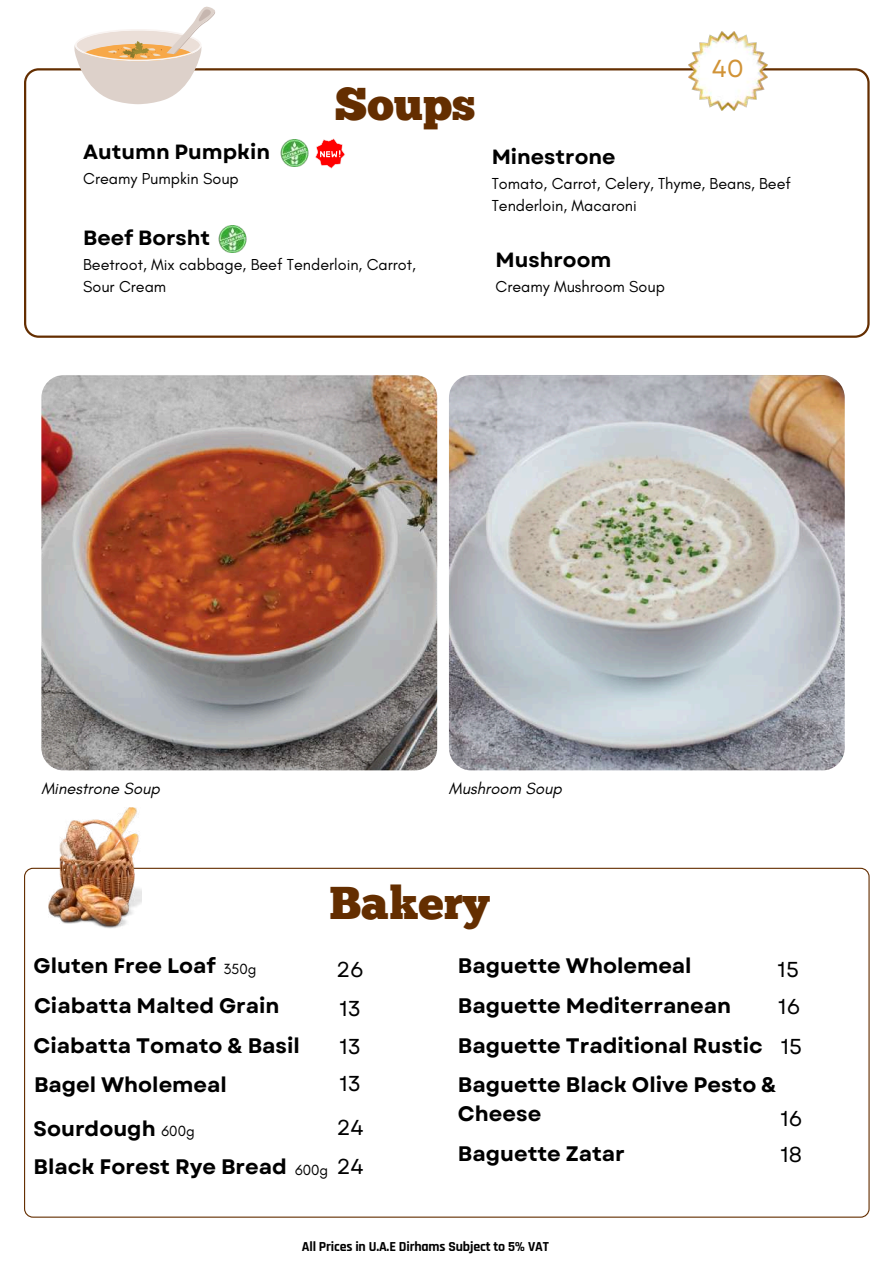
<style>
.page{position:relative;width:894px;height:1264px;background:#fff}
.page>*{position:absolute;margin:0;border:0;box-sizing:border-box;transform-origin:0 0}
.t1{font:45.9px "Chunk Five";color:#642e00}
.t2{font:24.45px "Garet";color:#d19337}
.t3{font:21.6px "Garet";color:#000}
.t4{font:700 21px/39.2px "Garet";color:#000}
.t5{font:700 20.55px "Garet";color:#000}
.t6{font:italic 16.5px "Glacial Indifference";color:#000}
.t7{font:16.2px/22px "Glacial Indifference";color:#000}
.t8{font:15px "Glacial Indifference";color:#000}
.t9{font:700 13.95px "Rajdhani";letter-spacing:-.01em;color:#000}
.s1{font-family:"Glacial Indifference";font-weight:400;font-size:15px}
.s2{font-weight:400;font-size:21.6px}
</style>
<div class="page">
<svg style="left:24px;top:68px;width:845px;height:270px"></svg>
<svg style="left:74px;top:6px;width:141px;height:98px"></svg>
<img style="left:688px;top:32px;width:79px;height:79px">
<img style="left:41px;top:375px;width:396px;height:395px;border-radius:23px">
<img style="left:449px;top:375px;width:395px;height:395px;border-radius:23px">
<svg style="left:24px;top:867px;width:845px;height:350px"></svg>
<img style="left:49px;top:807px;width:93px;height:121px">
<img style="left:211px;top:225px;width:42px;height:27px">
<img style="left:273px;top:139px;width:42px;height:27px">
<svg style="left:315px;top:138px;width:30px;height:31px"></svg>
<p class="t5" style="left:83px;top:137px;width:188px">Autumn Pumpkin</p>
<p class="t7" style="left:83px;top:167px;width:157px">Creamy Pumpkin Soup</p>
<h1 class="t1" style="left:334px;top:86px;width:142px">Soups</h1>
<p class="t5" style="left:83px;top:223px;width:128px">Beef Borsht</p>
<p class="t7" style="left:83px;top:253px;width:334px">Beetroot, Mix cabbage, Beef Tenderloin, Carrot,<br>Sour Cream</p>
<p class="t5" style="left:491px;top:142px;width:125px">Minestrone</p>
<p class="t2" style="left:711px;top:51px;width:34px">40</p>
<p class="t7" style="left:491px;top:172px;width:301px">Tomato, Carrot, Celery, Thyme, Beans, Beef<br>Tenderloin, Macaroni</p>
<p class="t5" style="left:495px;top:245px;width:117px">Mushroom</p>
<p class="t7" style="left:495px;top:275px;width:171px">Creamy Mushroom Soup</p>
<p class="t6" style="left:41px;top:778px;width:120px">Minestrone Soup</p>
<p class="t6" style="left:449px;top:778px;width:114px">Mushroom Soup</p>
<h1 class="t1" style="left:329px;top:884px;width:161px">Bakery</h1>
<p class="t4" style="left:34px;top:946px;width:184px">Gluten Free Loaf</p>
<p class="t3" style="left:336px;top:953px;width:29px">26</p>
<p class="t8" style="left:223px;top:960px;width:35px">350g</p>
<p class="t4" style="left:34px;top:986px;width:247px">Ciabatta Malted Grain</p>
<p class="t3" style="left:339px;top:993px;width:23px">13</p>
<p class="t4" style="left:34px;top:1025px;width:268px">Ciabatta Tomato &amp; Basil</p>
<p class="t3" style="left:339px;top:1030px;width:23px">13</p>
<p class="t4" style="left:34px;top:1065px;width:194px">Bagel Wholemeal</p>
<p class="t3" style="left:339px;top:1068px;width:23px">13</p>
<p class="t4" style="left:34px;top:1108px;width:123px">Sourdough</p>
<p class="t3" style="left:336px;top:1111px;width:28px">24</p>
<p class="t4" style="left:34px;top:1146px;width:331px">Black Forest Rye Bread <span class="s1">600g</span> <span class="s2">24</span></p>
<p class="t8" style="left:161px;top:1121px;width:35px">600g</p>
<p class="t4" style="left:458px;top:946px;width:235px">Baguette Wholemeal</p>
<p class="t3" style="left:777px;top:953px;width:23px">15</p>
<p class="t4" style="left:458px;top:986px;width:275px">Baguette Mediterranean</p>
<p class="t3" style="left:778px;top:990px;width:24px">16</p>
<p class="t4" style="left:458px;top:1026px;width:345px">Baguette Traditional Rustic <span class="s2">15<br></span>Baguette Black Olive Pesto &amp;</p>
<p class="t4" style="left:458px;top:1094px;width:85px">Cheese</p>
<p class="t3" style="left:780px;top:1102px;width:24px">16</p>
<p class="t4" style="left:458px;top:1134px;width:168px">Baguette Zatar</p>
<p class="t3" style="left:780px;top:1138px;width:23px">18</p>
<p class="t9" style="left:302px;top:1238px;width:248px">All Prices in U.A.E Dirhams Subject to 5% VAT</p>
</div>
